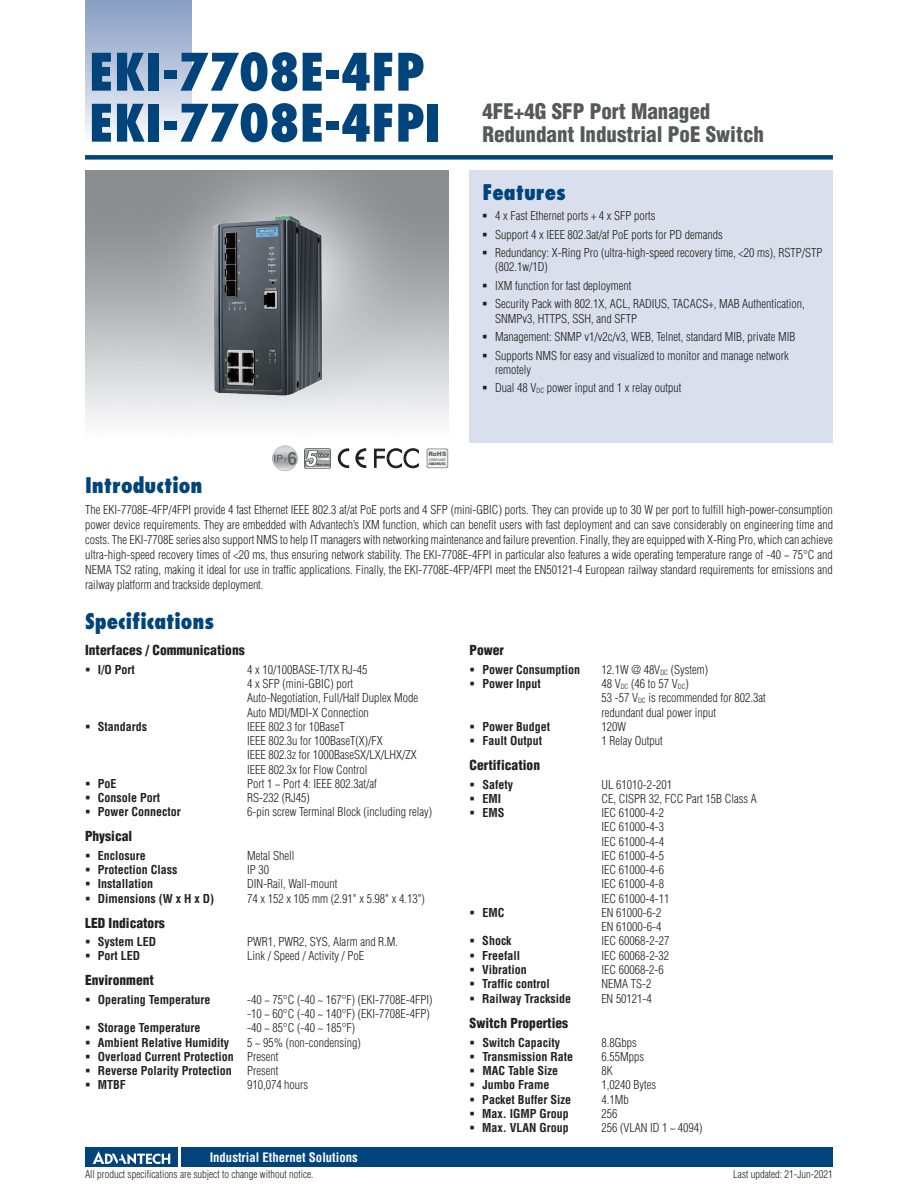
<style>
.page{position:relative;width:918px;height:1188px;background:#fff}
.page>*{position:absolute;margin:0;border:0;box-sizing:border-box;transform-origin:0 0}
.t1{font:800 condensed 50.25px/51px "Futura";color:#00447b}
.t2{font:900 condensed 21px/22.5px "Helvetica";color:#57585a}
.t3{font:800 condensed 21px "Futura";color:#00447b}
.t4{font:900 condensed 13.5px "Helvetica";color:#231f20}
.t5{font:700 condensed 12.75px "Helvetica";color:#fff}
.t6{font:300 condensed 12px/14.2px "Helvetica";color:#231f20}
.t7{font:700 condensed 12px/14.2px "Helvetica";color:#231f20}
.t8{font:300 condensed 10.5px "Helvetica";color:#231f20}
.t9{font:900 6px "Arial";color:#636366}
.t10{font:700 condensed 3.3px "Helvetica";color:#231f20;scale:1.11 1}
.t11{font:700 condensed 3.3px "Helvetica";color:#76787b;scale:1.05 1}
.s1{font-weight:300}
</style>
<div class="page">
<div style="left:85px;top:155px;width:748px;height:5px;background:#00447b"></div>
<div style="left:85px;top:0;width:106px;height:143px;background:linear-gradient(to bottom,#849bc1,#f9fafc)"></div>
<div style="left:182px;top:1147px;width:651px;height:20px;background:#00447b"></div>
<div style="left:85px;top:1147px;width:93px;height:20px;background:#00447b"></div>
<svg style="left:93px;top:1151px;width:77px;height:13px"></svg>
<div style="left:470px;top:170px;width:363px;height:272px;background:#d9dfec"></div>
<svg style="left:426px;top:448px;width:22px;height:20px"></svg>
<div style="left:428px;top:449px;width:19px;height:18px;background:#f2f3f4;border-radius:2px"></div>
<svg style="left:338px;top:448px;width:11px;height:20px"></svg>
<svg style="left:355px;top:448px;width:11px;height:20px"></svg>
<svg style="left:374px;top:448px;width:45px;height:21px"></svg>
<img style="left:305px;top:448px;width:26px;height:20px">
<img style="left:273px;top:446px;width:24px;height:25px">
<img style="left:197px;top:199px;width:145px;height:216px">
<h1 class="t1" style="left:89px;top:46px;width:354px">EKI-7708E-4FP<br>EKI-7708E-4FPI</h1>
<p class="t9" style="left:428px;top:450px;width:20px">RoHS</p>
<p class="t11" style="left:429px;top:457px;width:18px">COMPLIANT</p>
<p class="t10" style="left:429px;top:462px;width:17px">2002/95/EC</p>
<h2 class="t2" style="left:482px;top:100px;width:283px">4FE+4G SFP Port Managed<br>Redundant Industrial PoE Switch</h2>
<h2 class="t3" style="left:482px;top:179px;width:85px">Features</h2>
<p class="t6" style="left:495px;top:206px;width:329px;line-height:18.5px">4 x Fast Ethernet ports + 4 x SFP ports<br>Support 4 x IEEE 802.3at/af PoE ports for PD demands<br>Redundancy: X-Ring Pro (ultra-high-speed recovery time, &lt;20 ms), RSTP/STP</p>
<p class="t6" style="left:495px;top:258px;width:311px;line-height:18.5px">(802.1w/1D)<br>IXM function for fast deployment<br>Security Pack with 802.1X, ACL, RADIUS, TACACS+, MAB Authentication,</p>
<p class="t6" style="left:495px;top:309px;width:302px;line-height:18.5px">SNMPv3, HTTPS, SSH, and SFTP<br>Management: SNMP v1/v2c/v3, WEB, Telnet, standard MIB, private MIB<br>Supports NMS for easy and visualized to monitor and manage network</p>
<p class="t6" style="left:495px;top:360px;width:188px;line-height:18.6px">remotely<br>Dual 48 V<sub>DC</sub> power input and 1 x relay output</p>
<h2 class="t3" style="left:85px;top:472px;width:119px">Introduction</h2>
<p class="t6" style="left:85px;top:502px;width:750px;line-height:15px;text-align:justify">The EKI-7708E-4FP/4FPI provide 4 fast Ethernet IEEE 802.3 af/at PoE ports and 4 SFP (mini-GBIC) ports. They can provide up to 30 W per port to fulfill high-power-consumption power device requirements. They are embedded with Advantech’s IXM function, which can benefit users with fast deployment and can save considerably on engineering time and costs. The EKI-7708E series also support NMS to help IT managers with networking maintenance and failure prevention. Finally, they are equipped with X-Ring Pro, which can achieve ultra-high-speed recovery times of &lt;20 ms, thus ensuring network stability. The EKI-7708E-4FPI in particular also features a wide operating temperature range of -40 ~ 75°C and NEMA TS2 rating, making it ideal for use in traffic applications. Finally, the EKI-7708E-4FP/4FPI meet the EN50121-4 European railway standard requirements for emissions and railway platform and trackside deployment.</p>
<h2 class="t3" style="left:85px;top:608px;width:131px">Specifications</h2>
<p class="t4" style="left:85px;top:642px;width:161px">Interfaces / Communications</p>
<p class="t7" style="left:98px;top:662px;width:39px">I/O Port</p>
<p class="t6" style="left:247px;top:662px;width:173px">4 x 10/100BASE-T/TX RJ-45<br>4 x SFP (mini-GBIC) port<br>Auto-Negotiation, Full/Half Duplex Mode<br>Auto MDI/MDI-X Connection</p>
<p class="t7" style="left:98px;top:719px;width:51px">Standards</p>
<p class="t6" style="left:247px;top:719px;width:171px">IEEE 802.3 for 10BaseT<br>IEEE 802.3u for 100BaseT(X)/FX<br>IEEE 802.3z for 1000BaseSX/LX/LHX/ZX<br>IEEE 802.3x for Flow Control</p>
<p class="t7" style="left:98px;top:776px;width:20px">PoE</p>
<p class="t6" style="left:247px;top:776px;width:131px">Port 1 ~ Port 4: IEEE 802.3at/af</p>
<p class="t7" style="left:98px;top:790px;width:64px">Console Port</p>
<p class="t6" style="left:247px;top:790px;width:64px">RS-232 (RJ45)</p>
<p class="t7" style="left:98px;top:805px;width:85px">Power Connector</p>
<p class="t6" style="left:247px;top:805px;width:187px">6-pin screw Terminal Block (including relay)</p>
<p class="t4" style="left:85px;top:828px;width:49px">Physical</p>
<p class="t7" style="left:98px;top:848px;width:49px">Enclosure</p>
<p class="t6" style="left:247px;top:848px;width:49px">Metal Shell</p>
<p class="t7" style="left:98px;top:862px;width:81px">Protection Class</p>
<p class="t6" style="left:247px;top:863px;width:23px">IP 30</p>
<p class="t7" style="left:98px;top:877px;width:57px">Installation</p>
<p class="t6" style="left:247px;top:877px;width:92px">DIN-Rail, Wall-mount</p>
<p class="t7" style="left:98px;top:891px;width:118px">Dimensions (W x H x D)</p>
<p class="t6" style="left:247px;top:891px;width:179px">74 x 152 x 105 mm (2.91" x 5.98" x 4.13")</p>
<p class="t4" style="left:85px;top:914px;width:81px">LED Indicators</p>
<p class="t7" style="left:98px;top:934px;width:60px">System LED</p>
<p class="t6" style="left:247px;top:935px;width:153px">PWR1, PWR2, SYS, Alarm and R.M.</p>
<p class="t7" style="left:98px;top:949px;width:44px">Port LED</p>
<p class="t6" style="left:247px;top:949px;width:119px">Link / Speed / Activity / PoE</p>
<p class="t4" style="left:85px;top:972px;width:70px">Environment</p>
<p class="t7" style="left:98px;top:992px;width:114px">Operating Temperature</p>
<p class="t6" style="left:247px;top:992px;width:187px">-40 ~ 75°C (-40 ~ 167°F) (EKI-7708E-4FPI) -10 ~ 60°C (-40 ~ 140°F) (EKI-7708E-4FP)</p>
<p class="t7" style="left:98px;top:1021px;width:104px">Storage Temperature</p>
<p class="t6" style="left:247px;top:1021px;width:110px">-40 ~ 85°C (-40 ~ 185°F)</p>
<p class="t7" style="left:98px;top:1035px;width:133px">Ambient Relative Humidity</p>
<p class="t7" style="left:98px;top:1035px;width:265px;text-indent:149px"><span class="s1">5 ~ 95% (non-condensing)<br></span>Overload Current Protection <span class="s1">Present<br></span>Reverse Polarity Protection</p>
<p class="t6" style="left:247px;top:1063px;width:33px">Present</p>
<p class="t7" style="left:98px;top:1078px;width:30px">MTBF</p>
<p class="t6" style="left:247px;top:1078px;width:63px">910,074 hours</p>
<p class="t5" style="left:210px;top:1149px;width:150px">Industrial Ethernet Solutions</p>
<p class="t4" style="left:470px;top:642px;width:36px">Power</p>
<p class="t7" style="left:482px;top:662px;width:99px">Power Consumption</p>
<p class="t6" style="left:601px;top:662px;width:108px">12.1W @ 48V<sub>DC</sub> (System)</p>
<p class="t7" style="left:482px;top:677px;width:60px">Power Input</p>
<p class="t6" style="left:601px;top:677px;width:166px">48 V<sub>DC</sub> (46 to 57 V<sub>DC</sub>)<br>53 -57 V<sub>DC</sub> is recommended for 802.3at redundant dual power input</p>
<p class="t7" style="left:482px;top:719px;width:69px">Power Budget</p>
<p class="t6" style="left:601px;top:719px;width:26px">120W</p>
<p class="t7" style="left:482px;top:734px;width:61px">Fault Output</p>
<p class="t6" style="left:601px;top:734px;width:63px">1 Relay Output</p>
<p class="t4" style="left:470px;top:757px;width:72px">Certification</p>
<p class="t7" style="left:482px;top:777px;width:32px">Safety</p>
<p class="t6" style="left:601px;top:777px;width:72px">UL 61010-2-201</p>
<p class="t7" style="left:482px;top:791px;width:20px">EMI</p>
<p class="t6" style="left:601px;top:791px;width:157px">CE, CISPR 32, FCC Part 15B Class A</p>
<p class="t7" style="left:482px;top:806px;width:24px">EMS</p>
<p class="t6" style="left:601px;top:806px;width:69px">IEC 61000-4-2<br>IEC 61000-4-3<br>IEC 61000-4-4<br>IEC 61000-4-5<br>IEC 61000-4-6<br>IEC 61000-4-8<br>IEC 61000-4-11</p>
<p class="t7" style="left:482px;top:905px;width:24px">EMC</p>
<p class="t6" style="left:601px;top:905px;width:61px">EN 61000-6-2<br>EN 61000-6-4</p>
<p class="t7" style="left:482px;top:934px;width:31px">Shock</p>
<p class="t6" style="left:601px;top:934px;width:69px">IEC 60068-2-27</p>
<p class="t7" style="left:482px;top:948px;width:40px">Freefall</p>
<p class="t6" style="left:601px;top:948px;width:69px">IEC 60068-2-32</p>
<p class="t7" style="left:482px;top:962px;width:46px">Vibration</p>
<p class="t6" style="left:601px;top:962px;width:64px">IEC 60068-2-6</p>
<p class="t7" style="left:482px;top:977px;width:69px">Traffic control</p>
<p class="t6" style="left:601px;top:977px;width:51px">NEMA TS-2</p>
<p class="t7" style="left:482px;top:992px;width:90px">Railway Trackside</p>
<p class="t6" style="left:601px;top:992px;width:52px">EN 50121-4</p>
<p class="t4" style="left:470px;top:1015px;width:100px">Switch Properties</p>
<p class="t7" style="left:482px;top:1035px;width:79px">Switch Capacity</p>
<p class="t6" style="left:601px;top:1035px;width:37px">8.8Gbps</p>
<p class="t7" style="left:482px;top:1049px;width:92px">Transmission Rate</p>
<p class="t6" style="left:601px;top:1049px;width:44px">6.55Mpps</p>
<p class="t7" style="left:482px;top:1064px;width:77px">MAC Table Size</p>
<p class="t6" style="left:601px;top:1064px;width:13px">8K</p>
<p class="t7" style="left:482px;top:1078px;width:68px">Jumbo Frame</p>
<p class="t6" style="left:601px;top:1078px;width:56px">1,0240 Bytes</p>
<p class="t7" style="left:482px;top:1092px;width:90px">Packet Buffer Size</p>
<p class="t6" style="left:601px;top:1092px;width:29px">4.1Mb</p>
<p class="t7" style="left:482px;top:1106px;width:88px">Max. IGMP Group</p>
<p class="t6" style="left:601px;top:1106px;width:17px">256</p>
<p class="t7" style="left:482px;top:1121px;width:88px">Max. VLAN Group</p>
<p class="t6" style="left:601px;top:1121px;width:103px">256 (VLAN ID 1 ~ 4094)</p>
<p class="t8" style="left:85px;top:1167px;width:230px">All product specifications are subject to change without notice.</p>
<p class="t8" style="left:733px;top:1167px;width:101px">Last updated: 21-Jun-2021</p>
</div>
